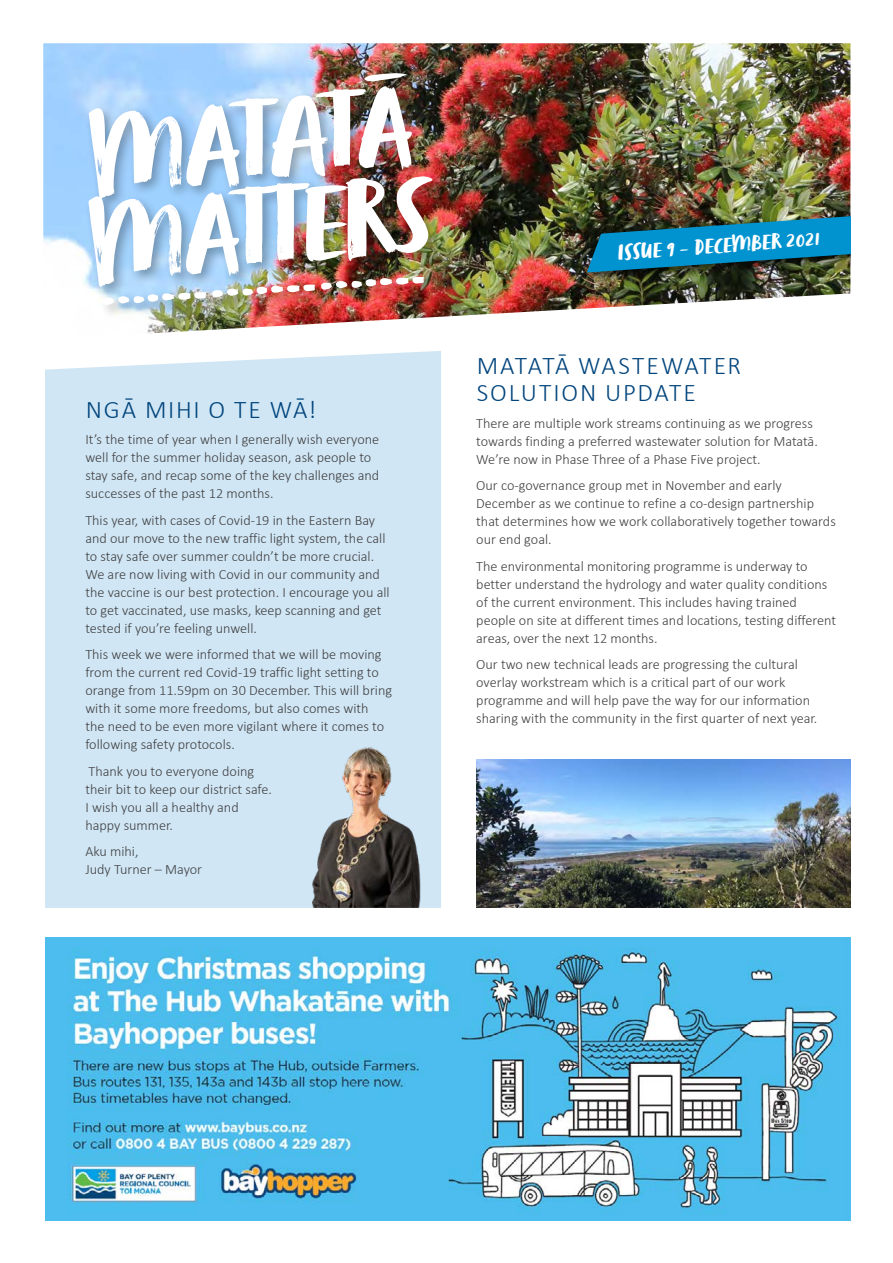
<style>
.page{position:relative;width:893px;height:1263px;background:#fff}
.page>*{position:absolute;margin:0;border:0;box-sizing:border-box;transform-origin:0 0}
.t1{font:112.35px/87.6px "Zooja";color:#fff}
.t2{font:300 25.5px/27px "Calibri";letter-spacing:.065em;color:#00447c}
.t3{font:22.5px "Zooja";color:#fff}
.t4{font:300 14.25px/18px "Calibri";color:#414042}
</style>
<div class="page">
<img style="left:43px;top:43px;width:807px;height:291px">
<div style="left:84px;top:68px;width:361px;height:250px;background:#000;opacity:.3"></div>
<svg style="left:103px;top:292px;width:103px;height:13px"></svg>
<svg style="left:212px;top:284px;width:103px;height:13px"></svg>
<svg style="left:321px;top:277px;width:103px;height:13px"></svg>
<div style="left:584px;top:212px;width:295px;height:73px;background:#000;opacity:.75"></div>
<img style="left:587px;top:215px;width:264px;height:58px">
<div style="left:851px;top:28px;width:42px;height:311px;background:#fff"></div>
<div style="left:45px;top:351px;width:396px;height:557px;background:#d0e6f4"></div>
<img style="left:45px;top:937px;width:805px;height:283px">
<img style="left:292px;top:721px;width:149px;height:187px">
<img style="left:476px;top:759px;width:374px;height:149px">
<svg style="left:364px;top:71px;width:43px;height:11px"></svg>
<h1 class="t1" style="left:79px;top:132px;width:341px;rotate:-6deg">MATATA<br>MATTERS</h1>
<h2 class="t2" style="left:86px;top:395px;width:232px">NGĀ MIHI O TE WĀ!</h2>
<p class="t4" style="left:85px;top:430px;width:295px">It’s the time of year when I generally wish everyone well for the summer holiday season, ask people to stay safe, and recap some of the key challenges and successes of the past 12 months.</p>
<p class="t4" style="left:85px;top:511px;width:306px">This year, with cases of Covid-19 in the Eastern Bay and our move to the new traffic light system, the call to stay safe over summer couldn’t be more crucial.<br>We are now living with Covid in our community and the vaccine is our best protection. I encourage you all to get vaccinated, use masks, keep scanning and get tested if you’re feeling unwell.</p>
<p class="t4" style="left:85px;top:645px;width:308px">This week we were informed that we will be moving from the current red Covid-19 traffic light setting to orange from 11.59pm on 30 December. This will bring with it some more freedoms, but also comes with<br>the need to be even more vigilant where it comes to following safety protocols.</p>
<p class="t4" style="left:85px;top:762px;width:188px">Thank you to everyone doing their bit to keep our district safe.<br>I wish you all a healthy and happy summer.</p>
<p class="t4" style="left:85px;top:842px;width:118px">Aku mihi,<br>Judy Turner – Mayor</p>
<h3 class="t3" style="left:617px;top:241px;width:204px;rotate:-4deg">ISSUE 9 – DECEMBER 2021</h3>
<h2 class="t2" style="left:477px;top:352px;width:266px">MATATĀ WASTEWATER<br>SOLUTION UPDATE</h2>
<p class="t4" style="left:476px;top:414px;width:343px">There are multiple work streams continuing as we progress towards finding a preferred wastewater solution for Matatā.<br>We’re now in Phase Three of a Phase Five project.</p>
<p class="t4" style="left:476px;top:476px;width:361px">Our co-governance group met in November and early December as we continue to refine a co-design partnership that determines how we work collaboratively together towards our end goal.</p>
<p class="t4" style="left:476px;top:557px;width:361px">The environmental monitoring programme is underway to better understand the hydrology and water quality conditions of the current environment. This includes having trained people on site at different times and locations, testing different areas, over the next 12 months.</p>
<p class="t4" style="left:476px;top:655px;width:343px">Our two new technical leads are progressing the cultural overlay workstream which is a critical part of our work programme and will help pave the way for our information sharing with the community in the first quarter of next year.</p>
</div>
